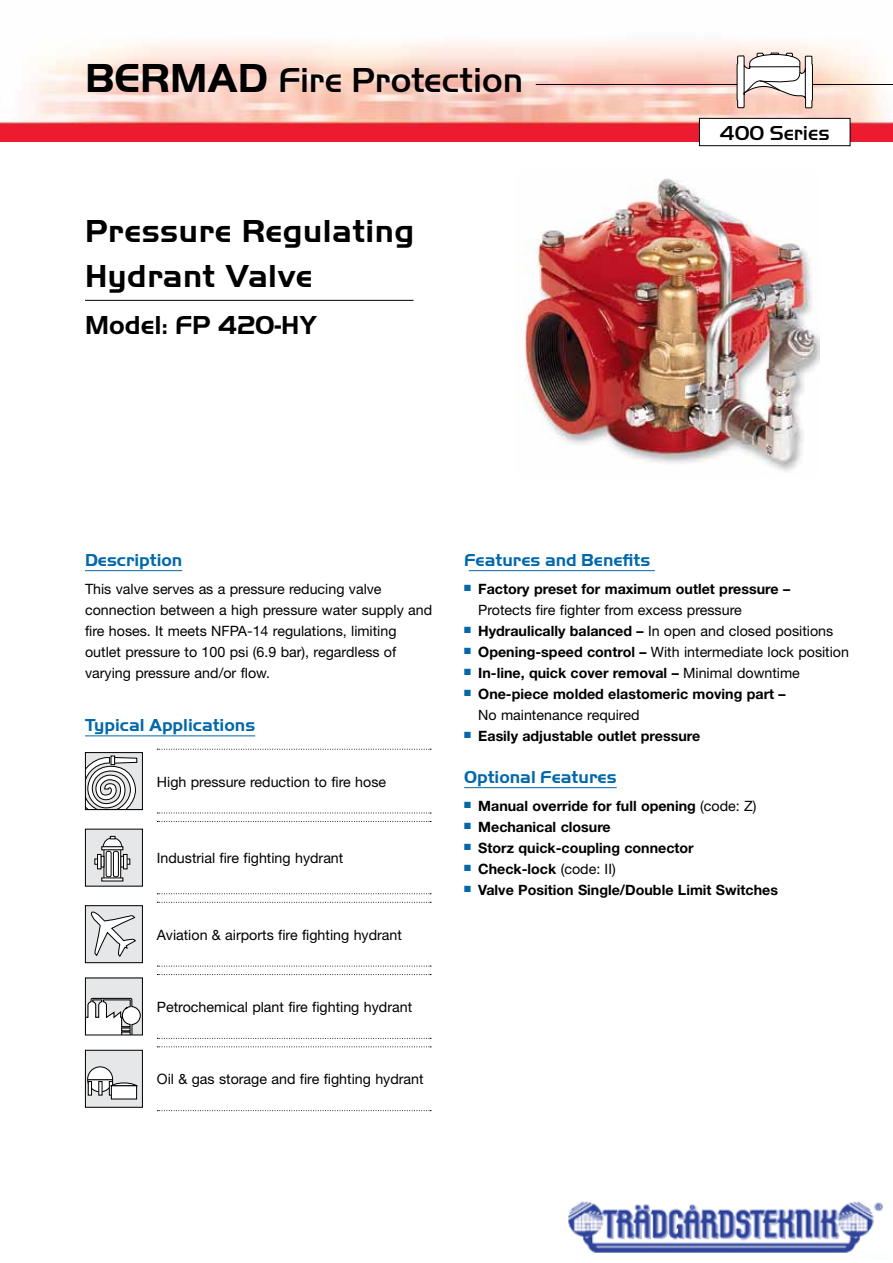
<style>
.page{position:relative;width:893px;height:1263px;background:#fff}
.page>*{position:absolute;margin:0;border:0;box-sizing:border-box;transform-origin:0 0}
.t1{font:500 36px "Handel Got D";color:#000}
.t2{font:700 33px/45px "Handel Got D";letter-spacing:.015em;color:#000}
.t3{font:700 27px "Handel Got D";color:#000}
.t4{font:500 21px "Handel Got D";color:#000}
.t5{font:700 18px "Handel Got D";color:#0068ab}
.t6{font:14.25px/21px "Helvetica Neue";color:#000}
.t7{font:700 14.25px/21px "Helvetica Neue";color:#000}
.s1{font-weight:700;font-size:42px}
.s2{font-weight:400}
.s3{font-weight:700}
</style>
<div class="page">
<img style="left:13px;top:42px;width:880px;height:100px">
<img style="left:0;top:119px;width:13px;height:23px">
<hr style="left:536px;top:84px;width:357px;height:1px;background:#000">
<svg style="left:737px;top:53px;width:76px;height:55px"></svg>
<div style="left:699px;top:118px;width:151px;height:28px;background:#fff"></div>
<div style="left:699px;top:118px;width:151px;height:28px;border:1px solid #000"></div>
<img style="left:524px;top:178px;width:296px;height:294px">
<hr style="left:85px;top:300px;width:329px;height:1px;background:#000">
<hr style="left:85px;top:735px;width:170px;height:1px;background:#0068ab">
<hr style="left:469px;top:570px;width:186px;height:1px;background:#0068ab">
<hr style="left:464px;top:787px;width:153px;height:1px;background:#0068ab">
<svg style="left:157px;top:749px;width:274px;height:1px"></svg>
<svg style="left:157px;top:813px;width:274px;height:1px"></svg>
<svg style="left:157px;top:821px;width:274px;height:1px"></svg>
<svg style="left:157px;top:893px;width:274px;height:1px"></svg>
<svg style="left:157px;top:902px;width:274px;height:1px"></svg>
<svg style="left:157px;top:966px;width:274px;height:1px"></svg>
<svg style="left:157px;top:974px;width:274px;height:1px"></svg>
<svg style="left:157px;top:1038px;width:274px;height:1px"></svg>
<svg style="left:157px;top:1046px;width:274px;height:1px"></svg>
<svg style="left:157px;top:1110px;width:274px;height:1px"></svg>
<svg style="left:87px;top:754px;width:54px;height:54px"></svg>
<div style="left:85px;top:752px;width:58px;height:58px;border:1px solid #000"></div>
<svg style="left:87px;top:831px;width:54px;height:53px;background:#cccccd"></svg>
<svg style="left:101px;top:856px;width:3px;height:11px"></svg>
<svg style="left:97px;top:854px;width:4px;height:15px"></svg>
<div style="left:85px;top:829px;width:58px;height:57px;border:1px solid #000"></div>
<div style="left:85px;top:906px;width:57px;height:57px;background:#e6e7e8"></div>
<svg style="left:90px;top:911px;width:46px;height:46px"></svg>
<div style="left:85px;top:905px;width:58px;height:58px;border:1px solid #000"></div>
<svg style="left:87px;top:979px;width:54px;height:54px"></svg>
<div style="left:85px;top:977px;width:58px;height:58px;border:1px solid #000"></div>
<div style="left:85px;top:1050px;width:57px;height:57px;background:#e6e7e8"></div>
<div style="left:88px;top:1067px;width:25px;height:25px;background:#fff;border-radius:50%"></div>
<div style="left:87px;top:1066px;width:26px;height:26px;border:1px solid #000;border-radius:50%"></div>
<svg style="left:109px;top:1087px;width:2px;height:8px"></svg>
<svg style="left:98px;top:1087px;width:5px;height:8px"></svg>
<svg style="left:88px;top:1087px;width:4px;height:8px"></svg>
<svg style="left:111px;top:1087px;width:26px;height:12px"></svg>
<svg style="left:88px;top:1079px;width:50px;height:8px"></svg>
<div style="left:113px;top:1087px;width:22px;height:11px;background:#fff"></div>
<div style="left:85px;top:1050px;width:58px;height:58px;border:1px solid #000"></div>
<hr style="left:85px;top:570px;width:97px;height:1px;background:#0068ab">
<img style="left:568px;top:1201px;width:315px;height:52px">
<h1 class="t1" style="left:85px;top:60px;width:440px"><span class="s1">BERMAD</span> Fire Protection</h1>
<h2 class="t2" style="left:85px;top:208px;width:331px">Pressure Regulating<br>Hydrant Valve</h2>
<h3 class="t3" style="left:85px;top:310px;width:233px">Model: FP 420-HY</h3>
<h3 class="t4" style="left:720px;top:122px;width:111px">400 Series</h3>
<p class="t5" style="left:85px;top:550px;width:99px">Description</p>
<p class="t6" style="left:85px;top:578px;width:349px">This valve serves as a pressure reducing valve connection between a high pressure water supply and fire hoses. It meets NFPA-14 regulations, limiting outlet pressure to 100 psi (6.9 bar), regardless of varying pressure and/or flow.</p>
<p class="t5" style="left:85px;top:715px;width:172px">Typical Applications</p>
<p class="t6" style="left:157px;top:771px;width:231px">High pressure reduction to fire hose</p>
<p class="t6" style="left:157px;top:847px;width:188px">Industrial fire fighting hydrant</p>
<p class="t6" style="left:157px;top:924px;width:247px">Aviation &amp; airports fire fighting hydrant</p>
<p class="t6" style="left:157px;top:996px;width:257px">Petrochemical plant fire fighting hydrant</p>
<p class="t6" style="left:157px;top:1068px;width:268px">Oil &amp; gas storage and fire fighting hydrant</p>
<p class="t5" style="left:464px;top:550px;width:188px">Features and Benefits</p>
<p class="t7" style="left:478px;top:578px;width:313px;text-indent:-14px"><sup>■</sup> Factory preset for maximum outlet pressure ־<br><span class="s2">Protects fire fighter from excess pressure</span></p>
<p class="t6" style="left:464px;top:620px;width:371px"><sup>■</sup> <span class="s3">Hydraulically balanced ־</span> In open and closed positions</p>
<p class="t6" style="left:464px;top:641px;width:386px"><sup>■</sup> <span class="s3">Opening-speed control ־</span> With intermediate lock position</p>
<p class="t7" style="left:464px;top:662px;width:337px"><sup>■</sup> In-line, quick cover removal ־ <span class="s2">Minimal downtime</span></p>
<p class="t7" style="left:478px;top:683px;width:309px;text-indent:-14px"><sup>■</sup> One-piece molded elastomeric moving part –<br><span class="s2">No maintenance required</span></p>
<p class="t7" style="left:464px;top:725px;width:238px"><sup>■</sup> Easily adjustable outlet pressure</p>
<p class="t5" style="left:464px;top:767px;width:154px">Optional Features</p>
<p class="t7" style="left:464px;top:795px;width:294px"><sup>■</sup> Manual override for full opening <span class="s2">(code: Z)</span></p>
<p class="t7" style="left:464px;top:816px;width:148px"><sup>■</sup> Mechanical closure</p>
<p class="t7" style="left:464px;top:837px;width:231px"><sup>■</sup> Storz quick-coupling connector</p>
<p class="t7" style="left:464px;top:858px;width:153px"><sup>■</sup> Check-lock <span class="s2">(code: II)</span></p>
<p class="t7" style="left:464px;top:879px;width:315px"><sup>■</sup> Valve Position Single/Double Limit Switches</p>
</div>
